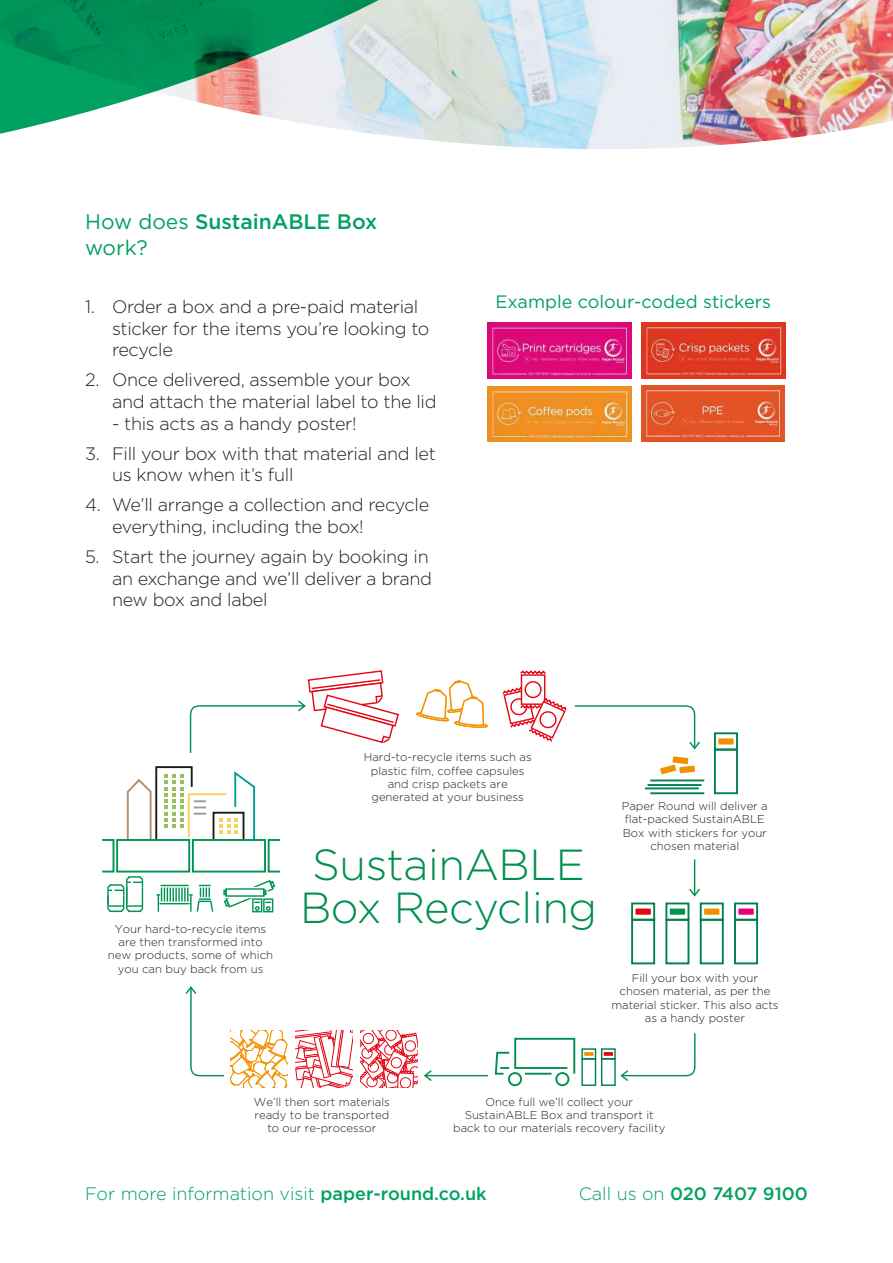
<style>
.page{position:relative;width:893px;height:1263px;background:#fff}
.page>*{position:absolute;margin:0;border:0;box-sizing:border-box;transform-origin:0 0}
.t1{font:300 43.5px/43.5px "Gotham";letter-spacing:-.01em;color:#008f4f}
.t2{font:500 21px/25.2px "Gotham";color:#00a160}
.t3{font:300 18px/21.6px "Gotham";letter-spacing:-.02em;color:#221f1f}
.t4{font:300 18px "Gotham";color:#00a160}
.t5{font:18px "Gotham";color:#00a160}
.t6{font:500 18px "Gotham";color:#00a160}
.t7{font:300 11.4px/13.4px "Gotham";color:#231f20;text-align:center}
.s1{font-weight:400}
.s2{font-weight:500}
.s3{font-weight:300}
</style>
<div class="page">
<img style="left:764px;top:0;width:129px;height:141px">
<img style="left:0;top:0;width:764px;height:149px">
<svg style="left:689px;top:887px;width:11px;height:10px"></svg>
<svg style="left:620px;top:1033px;width:76px;height:48px"></svg>
<hr style="left:694px;top:859px;width:1px;height:35px;background:#008f4f">
<hr style="left:426px;top:1075px;width:62px;height:1px;background:#008f4f">
<div style="left:714px;top:749px;width:24px;height:45px;border:2px solid #00804f"></div>
<div style="left:714px;top:732px;width:24px;height:18px;border:2px solid #00804f"></div>
<div style="left:718px;top:738px;width:16px;height:6px;background:#f29100"></div>
<div style="left:665px;top:919px;width:24px;height:45px;border:2px solid #00804f"></div>
<div style="left:665px;top:902px;width:24px;height:19px;border:2px solid #00804f"></div>
<div style="left:670px;top:908px;width:15px;height:7px;background:#009453"></div>
<div style="left:700px;top:919px;width:24px;height:45px;border:2px solid #00804f"></div>
<div style="left:700px;top:902px;width:24px;height:19px;border:2px solid #00804f"></div>
<div style="left:704px;top:908px;width:15px;height:7px;background:#f29100"></div>
<svg style="left:494px;top:1037px;width:82px;height:38px"></svg>
<div style="left:508px;top:1072px;width:14px;height:14px;border:2px solid #008f4f;border-radius:50%"></div>
<div style="left:555px;top:1072px;width:14px;height:14px;border:2px solid #008f4f;border-radius:50%"></div>
<div style="left:581px;top:1058px;width:15px;height:28px;border:1px solid #00804f"></div>
<div style="left:581px;top:1048px;width:15px;height:11px;border:1px solid #00804f"></div>
<svg style="left:584px;top:1052px;width:9px;height:4px"></svg>
<div style="left:601px;top:1058px;width:15px;height:28px;border:1px solid #00804f"></div>
<div style="left:601px;top:1048px;width:15px;height:11px;border:1px solid #00804f"></div>
<svg style="left:604px;top:1052px;width:9px;height:4px"></svg>
<div style="left:734px;top:919px;width:24px;height:45px;border:2px solid #00804f"></div>
<div style="left:734px;top:902px;width:24px;height:19px;border:2px solid #00804f"></div>
<div style="left:738px;top:908px;width:16px;height:7px;background:#e6007e"></div>
<div style="left:631px;top:919px;width:24px;height:45px;border:2px solid #00804f"></div>
<div style="left:631px;top:902px;width:24px;height:19px;border:2px solid #00804f"></div>
<div style="left:635px;top:908px;width:16px;height:7px;background:#e30613"></div>
<hr style="left:650px;top:792px;width:54px;height:2px;background:#00804f">
<hr style="left:645px;top:787px;width:54px;height:2px;background:#00804f">
<hr style="left:647px;top:784px;width:54px;height:2px;background:#00804f">
<hr style="left:650px;top:779px;width:54px;height:2px;background:#00804f">
<div style="left:521px;top:674px;width:24px;height:31px;border:1px solid #e30613"></div>
<div style="left:525px;top:681px;width:17px;height:17px;border:1px solid #e30613;border-radius:50%"></div>
<svg style="left:520px;top:670px;width:26px;height:5px"></svg>
<svg style="left:502px;top:685px;width:198px;height:89px"></svg>
<svg style="left:416px;top:680px;width:72px;height:48px"></svg>
<svg style="left:189px;top:670px;width:210px;height:83px"></svg>
<svg style="left:185px;top:986px;width:102px;height:102px"></svg>
<svg style="left:295px;top:1030px;width:57px;height:58px"></svg>
<svg style="left:360px;top:1030px;width:73px;height:57px"></svg>
<svg style="left:106px;top:766px;width:170px;height:147px"></svg>
<img style="left:488px;top:386px;width:143px;height:56px">
<img style="left:641px;top:386px;width:144px;height:55px">
<img style="left:488px;top:323px;width:143px;height:56px">
<img style="left:642px;top:323px;width:143px;height:56px">
<h2 class="t2" style="left:85px;top:210px;width:294px"><span class="s1">How does</span> SustainABLE Box <span class="s1">work?</span></h2>
<h3 class="t3" style="left:112px;top:297px;width:319px;text-indent:-27px">1. Order a box and a pre-paid material sticker for the items you’re looking to recycle</h3>
<h3 class="t3" style="left:112px;top:370px;width:326px;text-indent:-27px">2. Once delivered, assemble your box and attach the material label to the lid</h3>
<h3 class="t3" style="left:112px;top:413px;width:246px">- this acts as a handy poster!</h3>
<h3 class="t3" style="left:112px;top:443px;width:325px;text-indent:-27px">3. Fill your box with that material and let us know when it’s full</h3>
<h3 class="t3" style="left:112px;top:495px;width:319px;text-indent:-27px">4. We’ll arrange a collection and recycle everything, including the box!</h3>
<h3 class="t3" style="left:112px;top:547px;width:321px;text-indent:-27px">5. Start the journey again by booking in an exchange and we’ll deliver a brand new box and label</h3>
<h3 class="t5" style="left:495px;top:293px;width:277px">Example colour-coded stickers</h3>
<p class="t7" style="left:108px;top:923px;width:167px">Your hard-to-recycle items are then transformed into new products, some of which you can buy back from us</p>
<p class="t7" style="left:364px;top:751px;width:169px">Hard-to-recycle items such as plastic film, coffee capsules and crisp packets are generated at your business</p>
<h1 class="t1" style="left:300px;top:845px;width:299px">SustainABLE<br>Box Recycling</h1>
<p class="t7" style="left:622px;top:800px;width:148px">Paper Round will deliver a flat-packed SustainABLE<br>Box with stickers for your chosen material</p>
<p class="t7" style="left:611px;top:972px;width:169px">Fill your box with your chosen material, as per the material sticker. This also acts as a handy poster</p>
<p class="t7" style="left:254px;top:1096px;width:138px">We’ll then sort materials ready to be transported to our re-processor</p>
<p class="t7" style="left:453px;top:1096px;width:214px">Once full we’ll collect your<br>SustainABLE Box and transport it back to our materials recovery facility</p>
<h3 class="t4" style="left:85px;top:1185px;width:403px">For more information visit <span class="s2">paper-round.co.uk</span></h3>
<h3 class="t6" style="left:579px;top:1185px;width:231px"><span class="s3">Call us on</span> 020 7407 9100</h3>
</div>
